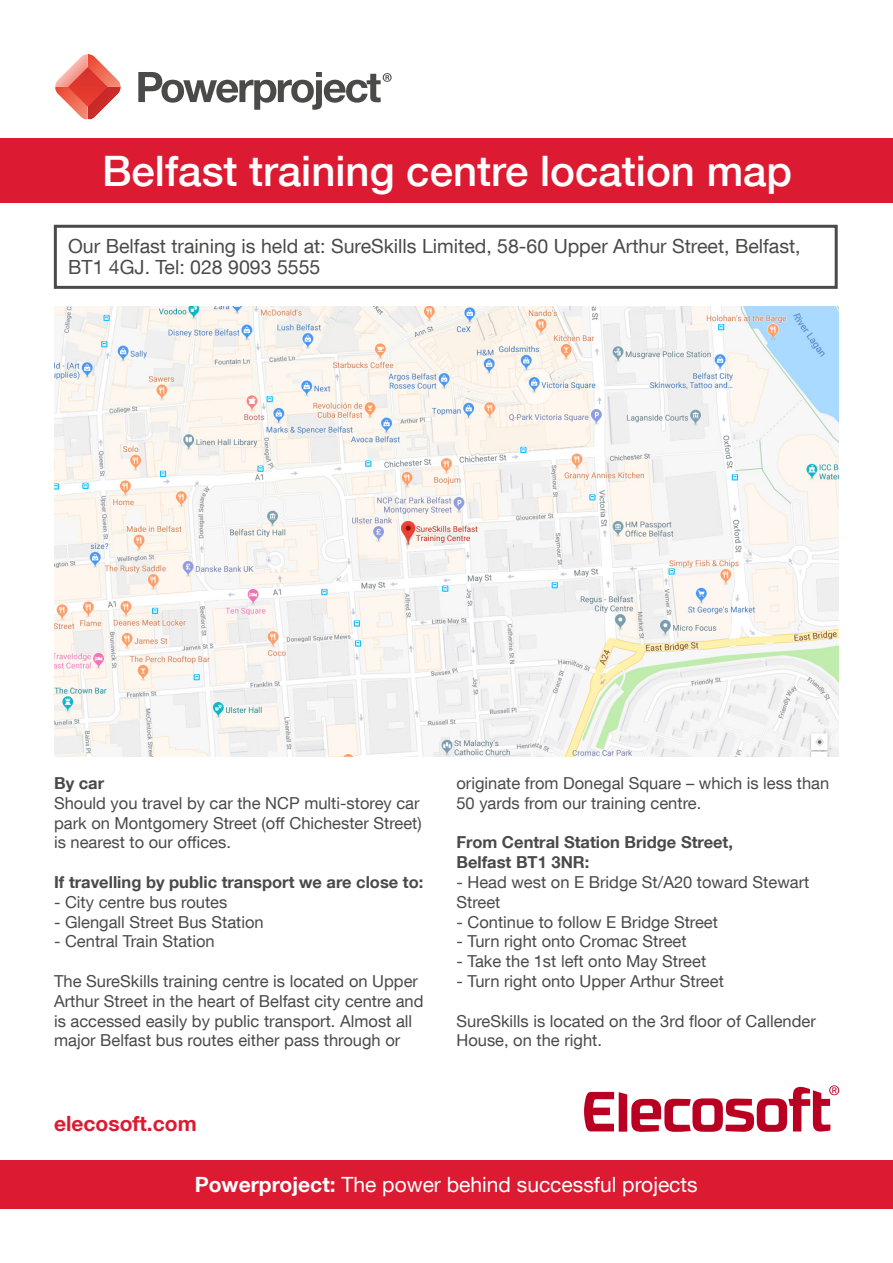
<style>
.page{position:relative;width:893px;height:1263px;background:#fff}
.page>*{position:absolute;margin:0;border:0;box-sizing:border-box;transform-origin:0 0}
.t1{font:500 42px "Helvetica Neue LT Com";color:#fff}
.t2{font:21px "Helvetica Neue LT Com";color:#fff}
.t3{font:700 21px "Helvetica Neue LT Com";color:#dc1a32}
.t4{font:19.5px/21px "Helvetica Neue LT Com";color:#4a4a49}
.t5{font:16.5px/19.8px "Helvetica Neue LT Com";color:#4a4a49}
.t6{font:700 16.5px/19.8px "Helvetica Neue LT Com";color:#4a4a49}
.s1{font-weight:700}
</style>
<div class="page">
<div style="left:0;top:1161px;width:893px;height:48px;background:#dc1a32"></div>
<div style="left:0;top:139px;width:893px;height:64px;background:#dc1a32"></div>
<div style="left:54px;top:225px;width:784px;height:64px;border:3px solid #4a4a49"></div>
<svg style="left:584px;top:1085px;width:255px;height:47px"></svg>
<svg style="left:55px;top:54px;width:66px;height:65px"></svg>
<svg style="left:138px;top:72px;width:254px;height:38px"></svg>
<img style="left:54px;top:307px;width:785px;height:449px">
<h1 class="t1" style="left:102px;top:156px;width:692px">Belfast training centre location map</h1>
<p class="t4" style="left:68px;top:238px;width:734px">Our Belfast training is held at: SureSkills Limited, 58-60 Upper Arthur Street, Belfast,<br>BT1 4GJ. Tel: 028 9093 5555</p>
<p class="t6" style="left:54px;top:775px;width:52px">By car</p>
<p class="t5" style="left:54px;top:794px;width:369px">Should you travel by car the NCP multi-storey car park on Montgomery Street (off Chichester Street) is nearest to our offices.</p>
<p class="t6" style="left:54px;top:874px;width:371px">If travelling by public transport we are close to:</p>
<p class="t5" style="left:54px;top:893px;width:175px">- City centre bus routes</p>
<p class="t5" style="left:54px;top:913px;width:211px">- Glengall Street Bus Station</p>
<p class="t5" style="left:54px;top:933px;width:162px">- Central Train Station</p>
<p class="t5" style="left:54px;top:973px;width:371px">The SureSkills training centre is located on Upper Arthur Street in the heart of Belfast city centre and is accessed easily by public transport. Almost all major Belfast bus routes either pass through or</p>
<p class="t3" style="left:54px;top:1116px;width:144px">elecosoft.com</p>
<p class="t5" style="left:456px;top:775px;width:374px">originate from Donegal Square – which is less than<br>50 yards from our training centre.</p>
<p class="t6" style="left:456px;top:834px;width:278px">From Central Station Bridge Street,<br>Belfast BT1 3NR:</p>
<p class="t5" style="left:456px;top:874px;width:354px">- Head west on E Bridge St/A20 toward Stewart<br>Street</p>
<p class="t5" style="left:456px;top:913px;width:263px">- Continue to follow E Bridge Street</p>
<p class="t5" style="left:456px;top:933px;width:232px">- Turn right onto Cromac Street</p>
<p class="t5" style="left:456px;top:953px;width:251px">- Take the 1st left onto May Street</p>
<p class="t5" style="left:456px;top:973px;width:269px">- Turn right onto Upper Arthur Street</p>
<p class="t5" style="left:456px;top:1010px;width:361px">SureSkills is located on the 3rd floor of Callender<br>House, on the right.</p>
<p class="t2" style="left:195px;top:1177px;width:504px"><span class="s1">Powerproject:</span> The power behind successful projects</p>
</div>
